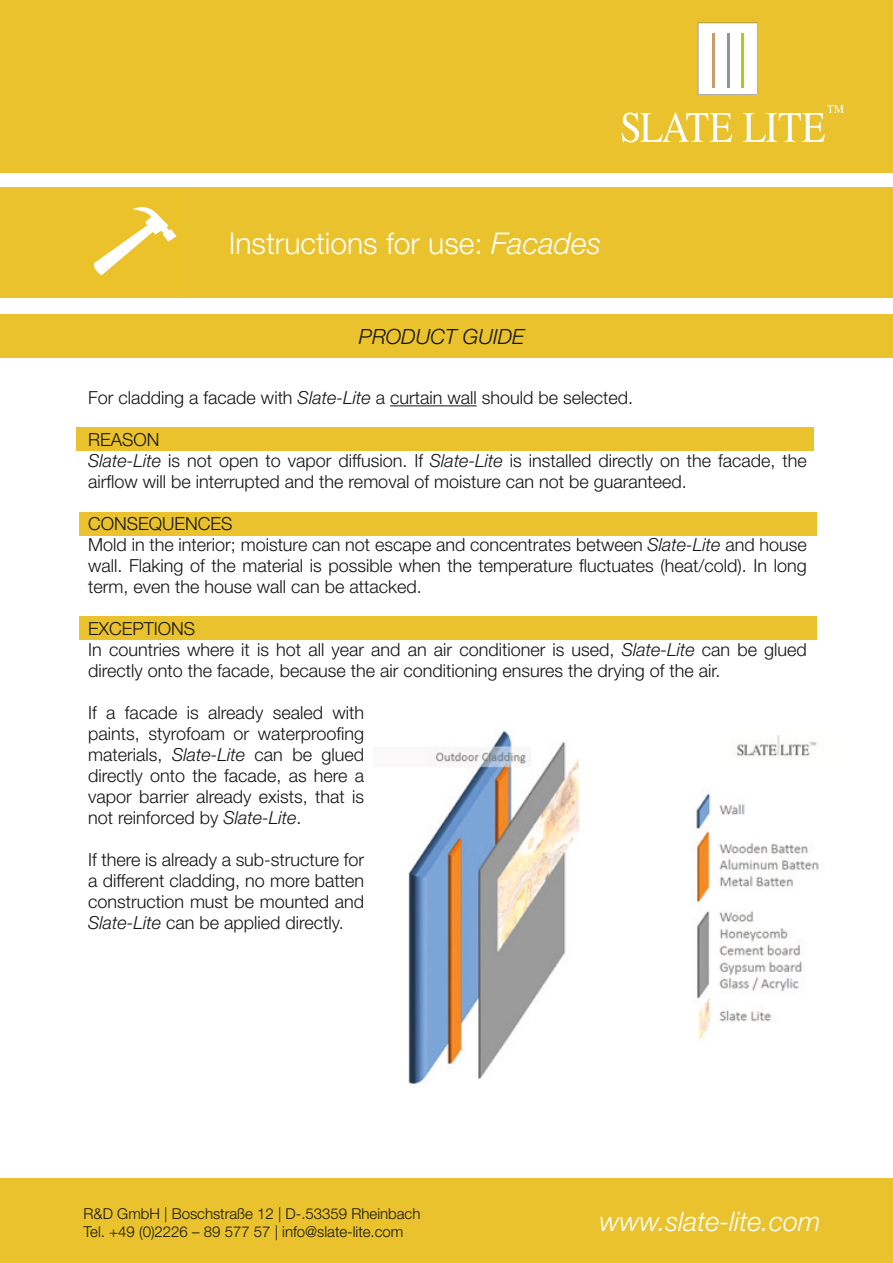
<style>
.page{position:relative;width:893px;height:1263px;background:#fff}
.page>*{position:absolute;margin:0;border:0;box-sizing:border-box;transform-origin:0 0}
.t1{font:300 30px "Helvetica Neue LT Std";color:#fff}
.t2{font:italic 300 27px "Helvetica Neue LT Std";color:#fff}
.t3{font:italic 300 21px "Helvetica Neue LT Std";color:#131413}
.t4{font:300 18px/21px "Helvetica Neue LT Std";color:#131413;text-align:justify}
.t5{font:300 15px "Helvetica Neue LT Std";color:#131413}
.s1{font-style:italic}
</style>
<div class="page">
<div style="left:79px;top:512px;width:738px;height:23px;background:#e9c22d"></div>
<div style="left:77px;top:427px;width:737px;height:24px;background:#e9c22d"></div>
<div style="left:0;top:0;width:893px;height:172px;background:#e9c22d"></div>
<div style="left:0;top:315px;width:893px;height:43px;background:#e9c22d"></div>
<div style="left:79px;top:616px;width:738px;height:24px;background:#e9c22d"></div>
<div style="left:0;top:187px;width:893px;height:111px;background:#e9c22d"></div>
<svg style="left:93px;top:207px;width:84px;height:69px"></svg>
<hr style="left:390px;top:405px;width:87px;height:1px;background:#131413">
<div style="left:0;top:1179px;width:893px;height:84px;background:#e9c22d"></div>
<svg style="left:622px;top:112px;width:110px;height:30px"></svg>
<svg style="left:743px;top:105px;width:101px;height:37px"></svg>
<svg style="left:698px;top:23px;width:59px;height:72px;background:#f1f2e9"></svg>
<img style="left:408px;top:731px;width:411px;height:353px">
<p class="t1" style="left:229px;top:225px;width:374px">Instructions for use: <span class="s1">Facades</span></p>
<p class="t3" style="left:359px;top:324px;width:167px">PRODUCT GUIDE</p>
<p class="t4" style="left:88px;top:387px;width:546px">For cladding a facade with <span class="s1">Slate-Lite</span> a curtain wall should be selected.</p>
<p class="t4" style="left:88px;top:429px;width:73px">REASON</p>
<p class="t4" style="left:88px;top:450px;width:720px"><span class="s1">Slate-Lite</span> is not open to vapor diffusion. If <span class="s1">Slate-Lite</span> is installed directly on the facade, the airflow will be interrupted and the removal of moisture can not be guaranteed.</p>
<p class="t4" style="left:88px;top:513px;width:146px">CONSEQUENCES</p>
<p class="t4" style="left:88px;top:534px;width:720px">Mold in the interior; moisture can not escape and concentrates between <span class="s1">Slate-Lite</span> and house wall. Flaking of the material is possible when the temperature fluctuates (heat/cold). In long term, even the house wall can be attacked.</p>
<p class="t4" style="left:88px;top:618px;width:109px">EXCEPTIONS</p>
<p class="t4" style="left:88px;top:639px;width:720px">In countries where it is hot all year and an air conditioner is used, <span class="s1">Slate-Lite</span> can be glued directly onto the facade, because the air conditioning ensures the drying of the air.</p>
<p class="t4" style="left:88px;top:702px;width:278px">If a facade is already sealed with paints, styrofoam or waterproofing materials, <span class="s1">Slate-Lite</span> can be glued directly onto the facade, as here a vapor barrier already exists, that is not reinforced by <span class="s1">Slate-Lite</span>.</p>
<p class="t4" style="left:88px;top:849px;width:278px">If there is already a sub-structure for a different cladding, no more batten construction must be mounted and <span class="s1">Slate-Lite</span> can be applied directly.</p>
<p class="t5" style="left:84px;top:1205px;width:338px">R&amp;D GmbH | Boschstraße 12 | D-.53359 Rheinbach</p>
<p class="t5" style="left:84px;top:1223px;width:321px">Tel. +49 (0)2226 – 89 577 57 | info@slate-lite.com</p>
<p class="t2" style="left:600px;top:1205px;width:222px">www.slate-lite.com</p>
</div>
